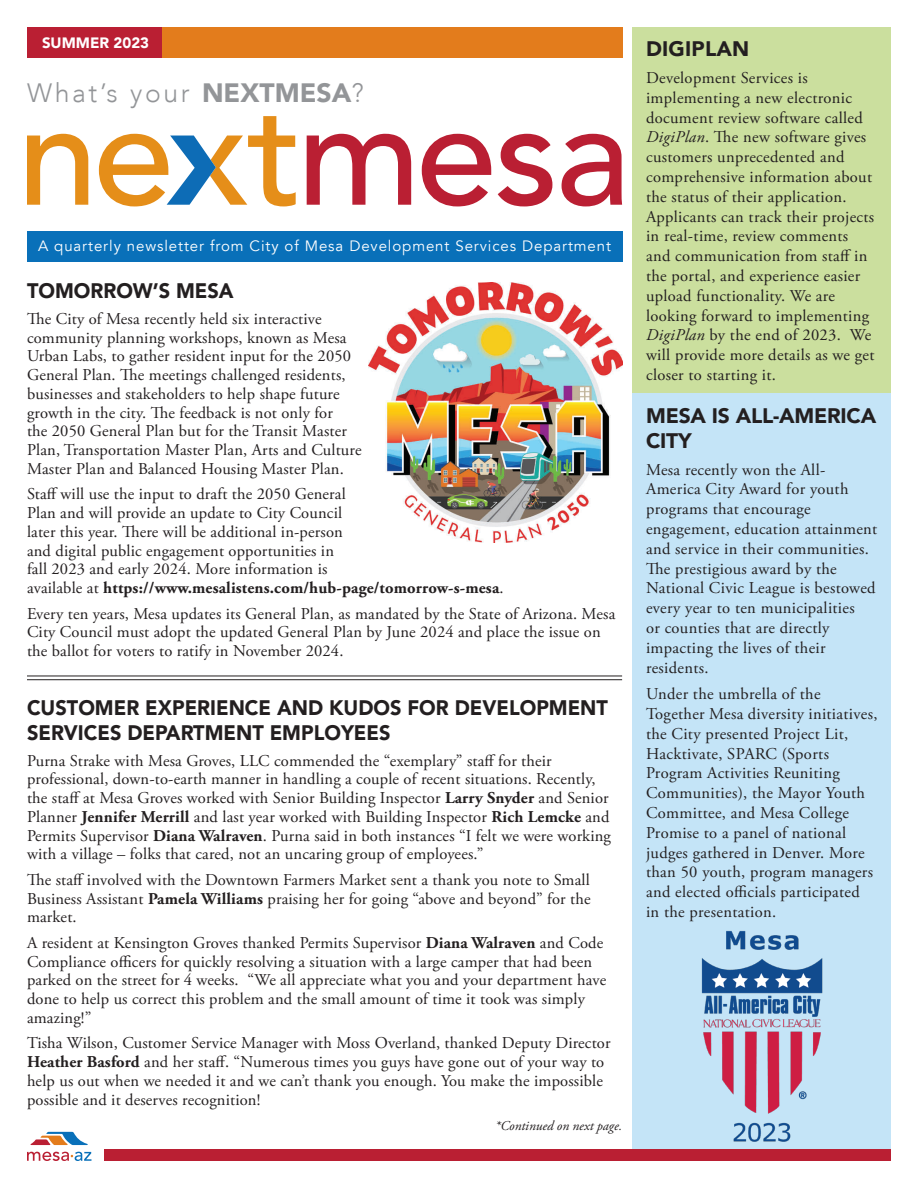
<style>
.page{position:relative;width:918px;height:1188px;background:#fff}
.page>*{position:absolute;margin:0;border:0;box-sizing:border-box;transform-origin:0 0}
.t1{font:300 26.55px "Avenir LT";letter-spacing:.1em;color:#939598}
.t2{font:900 21px/25.2px "Avenir LT";color:#231f20;scale:.95 1}
.t3{font:900 21px/25.2px "Avenir LT";color:#231f20}
.t4{font:16.5px/19.8px "Adobe Garamond Pro";letter-spacing:.01em;color:#231f20}
.t5{font:15px "Avenir LT";letter-spacing:.06em;color:#fff}
.t6{font:900 15px "Avenir LT";color:#fff}
.t7{font:italic 13.5px "Adobe Garamond Pro";color:#231f20}
.s1{font-weight:900}
.s2{font-weight:700}
.s3{font-style:italic}
</style>
<div class="page">
<div style="left:27px;top:231px;width:595px;height:31px;background:#0970b9"></div>
<div style="left:27px;top:27px;width:135px;height:31px;background:#ba1f33"></div>
<div style="left:104px;top:1149px;width:787px;height:12px;background:#ba1f33"></div>
<div style="left:162px;top:27px;width:460px;height:31px;background:#e37c1c"></div>
<svg style="left:31px;top:1132px;width:57px;height:13px"></svg>
<svg style="left:27px;top:1152px;width:64px;height:9px"></svg>
<div style="left:633px;top:27px;width:258px;height:366px;background:#cbdf9e"></div>
<div style="left:633px;top:393px;width:258px;height:756px;background:#c4e4f7"></div>
<svg style="left:27px;top:134px;width:61px;height:71px"></svg>
<svg style="left:307px;top:134px;width:104px;height:71px"></svg>
<svg style="left:422px;top:134px;width:69px;height:72px"></svg>
<svg style="left:498px;top:134px;width:54px;height:72px"></svg>
<svg style="left:562px;top:134px;width:60px;height:72px"></svg>
<svg style="left:99px;top:116px;width:197px;height:90px"></svg>
<hr style="left:27px;top:676px;width:595px;height:1px;background:#231f20">
<hr style="left:27px;top:679px;width:595px;height:1px;background:#231f20">
<img style="left:368px;top:282px;width:254px;height:261px">
<img style="left:701px;top:931px;width:122px;height:211px">
<p class="t6" style="left:42px;top:34px;width:109px">SUMMER 2023</p>
<p class="t1" style="left:27px;top:77px;width:338px">What’s your <span class="s1">NEXTMESA</span>?</p>
<p class="t5" style="left:38px;top:238px;width:575px">A quarterly newsletter from City of Mesa Development Services Department</p>
<p class="t2" style="left:27px;top:278px;width:219px">TOMORROW’S MESA</p>
<p class="t4" style="left:27px;top:310px;width:336px;line-height:18.8px">The City of Mesa recently held six interactive community planning workshops, known as Mesa Urban Labs, to gather resident input for the 2050<br>General Plan. The meetings challenged residents, businesses and stakeholders to help shape future growth in the city. The feedback is not only for<br>the 2050 General Plan but for the Transit Master Plan, Transportation Master Plan, Arts and Culture Master Plan and Balanced Housing Master Plan.</p>
<p class="t4" style="left:27px;top:485px;width:478px;line-height:18.8px">Staff will use the input to draft the 2050 General<br>Plan and will provide an update to City Council<br>later this year. There will be additional in-person<br>and digital public engagement opportunities in<br>fall 2023 and early 2024. More information is<br>available at <span class="s2">https://www.mesalistens.com/hub-page/tomorrow-s-mesa</span>.</p>
<p class="t4" style="left:27px;top:604px;width:590px;line-height:18.8px">Every ten years, Mesa updates its General Plan, as mandated by the State of Arizona. Mesa<br>City Council must adopt the updated General Plan by June 2024 and place the issue on the ballot for voters to ratify in November 2024.</p>
<p class="t2" style="left:27px;top:695px;width:613px">CUSTOMER EXPERIENCE AND KUDOS FOR DEVELOPMENT<br>SERVICES DEPARTMENT EMPLOYEES</p>
<p class="t4" style="left:27px;top:752px;width:585px;line-height:18.8px">Purna Strake with Mesa Groves, LLC commended the “exemplary” staff for their professional, down-to-earth manner in handling a couple of recent situations. Recently, the staff at Mesa Groves worked with Senior Building Inspector <span class="s2">Larry Snyder</span> and Senior Planner <span class="s2">Jennifer Merrill</span> and last year worked with Building Inspector <span class="s2">Rich Lemcke</span> and Permits Supervisor <span class="s2">Diana Walraven</span>. Purna said in both instances “I felt we were working with a village – folks that cared, not an uncaring group of employees.”</p>
<p class="t4" style="left:27px;top:871px;width:565px;line-height:18.8px;text-align:justify">The staff involved with the Downtown Farmers Market sent a thank you note to Small Business Assistant <span class="s2">Pamela Williams</span> praising her for going “above and beyond” for the market.</p>
<p class="t4" style="left:27px;top:934px;width:581px;line-height:18.8px">A resident at Kensington Groves thanked Permits Supervisor <span class="s2">Diana Walraven</span> and Code Compliance officers for quickly resolving a situation with a large camper that had been parked on the street for 4 weeks. “We all appreciate what you and your department have done to help us correct this problem and the small amount of time it took was simply amazing!”</p>
<p class="t4" style="left:27px;top:1034px;width:585px;line-height:18.8px">Tisha Wilson, Customer Service Manager with Moss Overland, thanked Deputy Director <span class="s2">Heather Basford</span> and her staff. “Numerous times you guys have gone out of your way to help us out when we needed it and we can’t thank you enough. You make the impossible possible and it deserves recognition!</p>
<p class="t7" style="left:495px;top:1117px;width:129px">*Continued on next page.</p>
<p class="t3" style="left:646px;top:36px;width:105px">DIGIPLAN</p>
<p class="t4" style="left:646px;top:68px;width:230px">Development Services is implementing a new electronic document review software called<br><span class="s3">DigiPlan</span>. The new software gives customers unprecedented and comprehensive information about the status of their application.<br>Applicants can track their projects in real-time, review comments and communication from staff in the portal, and experience easier upload functionality. We are looking forward to implementing<br><span class="s3">DigiPlan</span> by the end of 2023. We will provide more details as we get closer to starting it.</p>
<p class="t3" style="left:646px;top:403px;width:232px">MESA IS ALL-AMERICA<br>CITY</p>
<p class="t4" style="left:646px;top:460px;width:233px">Mesa recently won the All-<br>America City Award for youth programs that encourage engagement, education attainment and service in their communities.<br>The prestigious award by the<br>National Civic League is bestowed every year to ten municipalities<br>or counties that are directly impacting the lives of their residents.</p>
<p class="t4" style="left:646px;top:685px;width:233px">Under the umbrella of the<br>Together Mesa diversity initiatives, the City presented Project Lit,<br>Hacktivate, SPARC (Sports<br>Program Activities Reuniting<br>Communities), the Mayor Youth<br>Committee, and Mesa College<br>Promise to a panel of national judges gathered in Denver. More than 50 youth, program managers and elected officials participated<br>in the presentation.</p>
</div>
